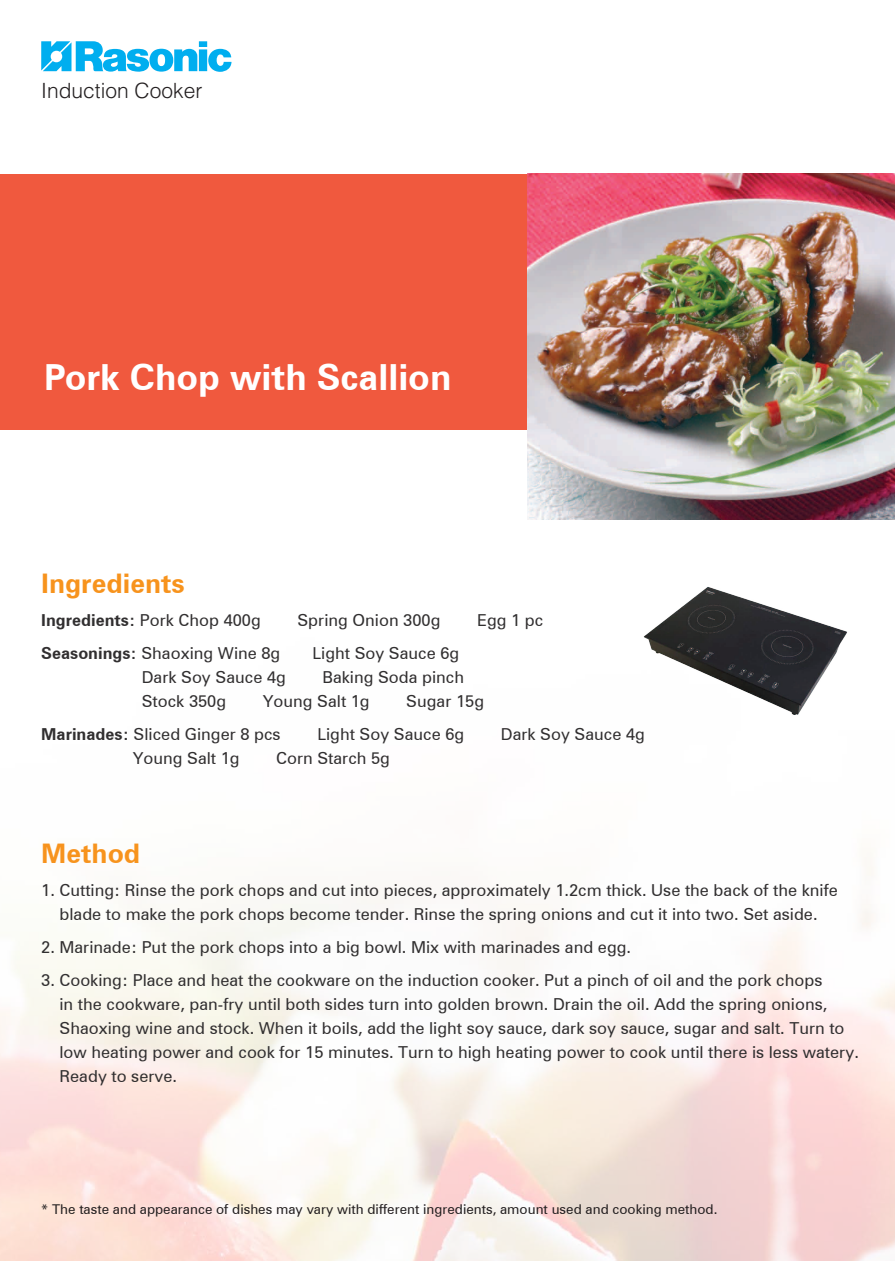
<style>
.page{position:relative;width:895px;height:1261px;background:#fff}
.page>*{position:absolute;margin:0;border:0;box-sizing:border-box;transform-origin:0 0}
.t1{font:700 36px "Zurich BT";color:#fff}
.t2{font:700 27px "Zurich BT";color:#f7931d}
.t3{font:300 21px "Helvetica";color:#231f20}
.t4{font:16.5px/24px "Zurich BT";color:#312f30;text-align:center}
.t5{font:700 16.5px "Zurich BT";color:#312f30}
.t6{font:13.5px "Zurich BT";color:#231f20}
.s1{font-weight:400}
.s2{font-weight:700}
</style>
<div class="page">
<div style="left:0;top:174px;width:537px;height:256px;background:#f0593e"></div>
<img style="left:527px;top:174px;width:368px;height:346px">
<img style="left:643px;top:586px;width:205px;height:130px">
<svg style="left:41px;top:41px;width:190px;height:31px"></svg>
<p class="t3" style="left:41px;top:77px;width:163px">Induction Cooker</p>
<h1 class="t1" style="left:44px;top:355px;width:409px">Pork Chop with Scallion</h1>
<h2 class="t2" style="left:41px;top:566px;width:145px">Ingredients</h2>
<p class="t5" style="left:41px;top:610px;width:221px">Ingredients: <span class="s1">Pork Chop 400g</span></p>
<p class="t4" style="left:297px;top:607px;width:144px">Spring Onion 300g</p>
<p class="t4" style="left:477px;top:607px;width:68px">Egg 1 pc</p>
<p class="t4" style="left:41px;top:640px;width:241px"><span class="s2">Seasonings:</span> Shaoxing Wine 8g</p>
<p class="t4" style="left:312px;top:640px;width:148px">Light Soy Sauce 6g</p>
<p class="t4" style="left:142px;top:664px;width:146px">Dark Soy Sauce 4g</p>
<p class="t4" style="left:322px;top:664px;width:143px">Baking Soda pinch</p>
<p class="t4" style="left:142px;top:688px;width:86px">Stock 350g</p>
<p class="t4" style="left:263px;top:688px;width:108px">Young Salt 1g</p>
<p class="t4" style="left:406px;top:688px;width:79px">Sugar 15g</p>
<p class="t4" style="left:41px;top:721px;width:241px"><span class="s2">Marinades:</span> Sliced Ginger 8 pcs</p>
<p class="t4" style="left:317px;top:721px;width:148px">Light Soy Sauce 6g</p>
<p class="t4" style="left:501px;top:721px;width:146px">Dark Soy Sauce 4g</p>
<p class="t4" style="left:133px;top:745px;width:108px">Young Salt 1g</p>
<p class="t4" style="left:276px;top:745px;width:115px">Corn Starch 5g</p>
<h2 class="t2" style="left:41px;top:836px;width:101px">Method</h2>
<p class="t4" style="left:41px;top:877px;width:798px">1. Cutting: Rinse the pork chops and cut into pieces, approximately 1.2cm thick. Use the back of the knife blade to make the pork chops become tender. Rinse the spring onions and cut it into two. Set aside.</p>
<p class="t4" style="left:41px;top:934px;width:591px">2. Marinade: Put the pork chops into a big bowl. Mix with marinades and egg.</p>
<p class="t4" style="left:60px;top:967px;width:801px;text-align:left;text-indent:-18px">3. Cooking: Place and heat the cookware on the induction cooker. Put a pinch of oil and the pork chops<br>in the cookware, pan-fry until both sides turn into golden brown. Drain the oil. Add the spring onions, Shaoxing wine and stock. When it boils, add the light soy sauce, dark soy sauce, sugar and salt. Turn to low heating power and cook for 15 minutes. Turn to high heating power to cook until there is less watery.<br>Ready to serve.</p>
<p class="t6" style="left:41px;top:1201px;width:678px">* The taste and appearance of dishes may vary with different ingredients, amount used and cooking method.</p>
</div>
